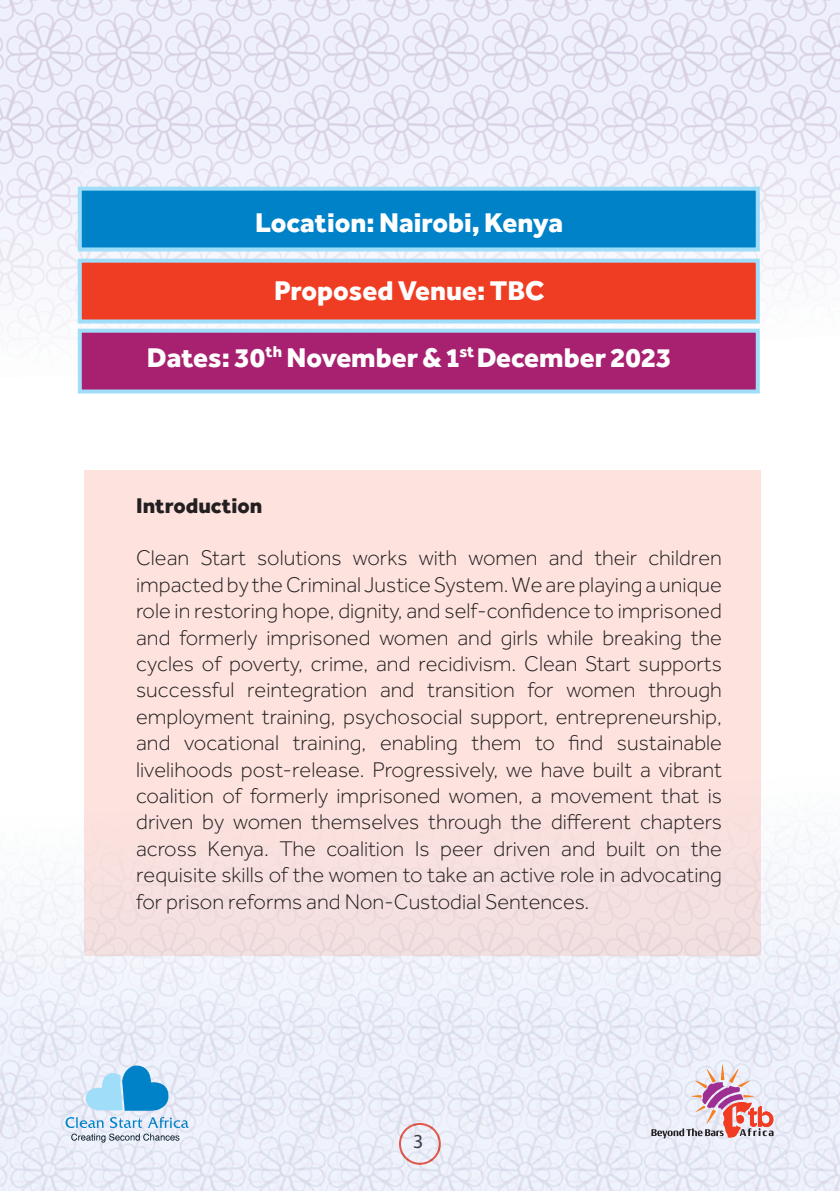
<style>
.page{position:relative;width:840px;height:1191px;background:#fff}
.page>*{position:absolute;margin:0;border:0;box-sizing:border-box;transform-origin:0 0}
.t1{font:800 28px "Effra";color:#fff}
.t2{font:300 22px/26.4px "Effra";color:#231f20;text-align:justify}
.t3{font:800 22px "Effra";color:#231f20}
.t4{font:20px "Myriad Pro";color:#231f20}
</style>
<div class="page">
<img style="left:0;top:0;width:839px;height:394px">
<div style="left:84px;top:470px;width:676px;height:486px;background:#fde2de"></div>
<div style="left:78px;top:329px;width:681px;height:64px;background:#a82170;border:4px solid #9fddf9"></div>
<div style="left:78px;top:259px;width:681px;height:64px;background:#ef3d23;border:4px solid #9fddf9"></div>
<div style="left:78px;top:187px;width:681px;height:64px;background:#0082c9;border:4px solid #9fddf9"></div>
<img style="left:0;top:735px;width:839px;height:456px">
<svg style="left:651px;top:1064px;width:122px;height:74px;background:#dec6d1"></svg>
<svg style="left:84px;top:1062px;width:86px;height:48px;background:#80c1e6"></svg>
<svg style="left:66px;top:1117px;width:122px;height:25px;background:#bdd0e2"></svg>
<p class="t1" style="left:255px;top:206px;width:309px">Location: Nairobi, Kenya</p>
<p class="t1" style="left:274px;top:273px;width:271px">Proposed Venue: TBC</p>
<p class="t1" style="left:147px;top:340px;width:525px">Dates: 30<sup>th</sup> November &amp; 1<sup>st</sup> December 2023</p>
<p class="t3" style="left:136px;top:491px;width:128px">Introduction</p>
<p class="t2" style="left:136px;top:545px;width:587px">Clean Start solutions works with women and their children impacted by the Criminal Justice System. We are playing a unique role in restoring hope, dignity, and self-confidence to imprisoned and formerly imprisoned women and girls while breaking the cycles of poverty, crime, and recidivism. Clean Start supports successful reintegration and transition for women through employment training, psychosocial support, entrepreneurship, and vocational training, enabling them to find sustainable livelihoods post-release. Progressively, we have built a vibrant coalition of formerly imprisoned women, a movement that is driven by women themselves through the different chapters across Kenya. The coalition Is peer driven and built on the requisite skills of the women to take an active role in advocating for prison reforms and Non-Custodial Sentences.</p>
<p class="t4" style="left:413px;top:1129px;width:12px">3</p>
</div>
